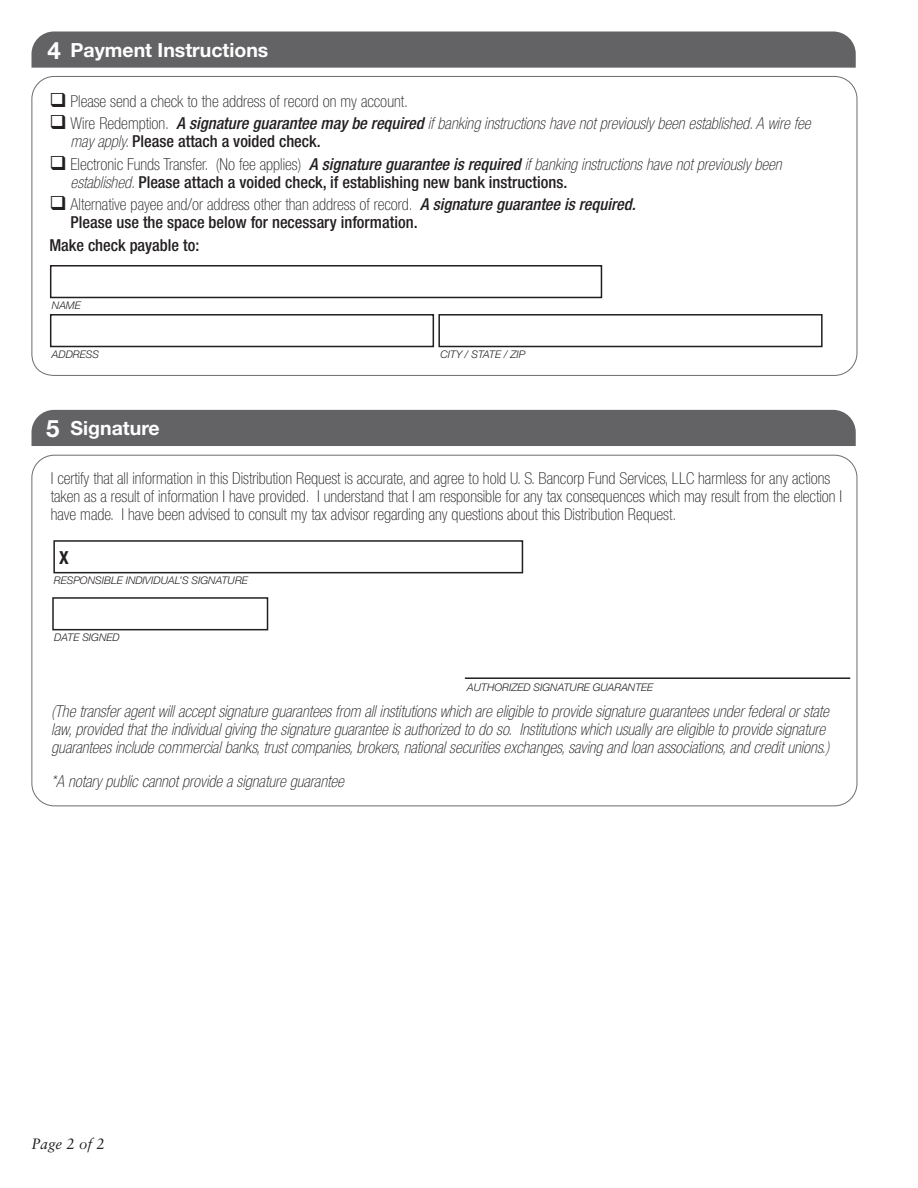
<style>
.page{position:relative;width:918px;height:1188px;background:#fff}
.page>*{position:absolute;margin:0;border:0;box-sizing:border-box;transform-origin:0 0}
.t1{font:700 24px "Helvetica Neue";color:#fff}
.t2{font:700 19.5px "Helvetica Neue";color:#fff}
.t3{font:700 condensed 18px "Helvetica Neue";color:#231f20}
.t4{font:italic 100 condensed 16.5px/18px "Helvetica Neue";color:#231f20}
.t5{font:100 condensed 16.5px/18px "Helvetica Neue";color:#231f20}
.t6{font:500 condensed 16.5px/18px "Helvetica Neue";color:#231f20}
.t7{font:italic 15px "Sabon";color:#231f20}
.t8{font:italic 300 10.5px "Helvetica Neue";color:#231f20}
.s1{font-style:normal}
.s2{font-weight:500}
.s3{font-weight:500;font-style:normal}
.s4{font-weight:100}
.s5{font-style:italic}
.s6{font-weight:100;font-style:italic}
.s7{font-weight:500;font-style:italic}
</style>
<div class="page">
<div style="left:32px;top:31px;width:824px;height:37px;background:#636366"></div>
<div style="left:32px;top:410px;width:824px;height:36px;background:#636366"></div>
<div style="left:53px;top:540px;width:470px;height:33px;border:2px solid #231f20"></div>
<div style="left:50px;top:265px;width:552px;height:33px;border:2px solid #231f20"></div>
<div style="left:50px;top:314px;width:384px;height:33px;border:2px solid #231f20"></div>
<div style="left:438px;top:314px;width:385px;height:33px;border:2px solid #231f20"></div>
<div style="left:52px;top:597px;width:216px;height:33px;border:2px solid #231f20"></div>
<hr style="left:465px;top:677px;width:385px;height:2px;background:#231f20">
<p class="t1" style="left:48px;top:35px;width:15px">4</p>
<p class="t2" style="left:71px;top:38px;width:199px">Payment Instructions</p>
<p class="t5" style="left:49px;top:92px;width:360px">❑ Please send a check to the address of record on my account.</p>
<p class="t4" style="left:71px;top:114px;width:741px;text-indent:-21px">❑ <span class="s1">Wire Redemption.</span> <span class="s2">A signature guarantee may be required</span> if banking instructions have not previously been established. A wire fee may apply. <span class="s3">Please attach a voided check.</span></p>
<p class="t6" style="left:71px;top:155px;width:713px;text-indent:-21px">❑ <span class="s4">Electronic Funds Transfer. (No fee applies)</span> <span class="s5">A signature guarantee is required</span> <span class="s6">if banking instructions have not previously been established.</span> Please attach a voided check, if establishing new bank instructions.</p>
<p class="t5" style="left:71px;top:195px;width:567px;text-indent:-21px">❑ Alternative payee and/or address other than address of record. <span class="s7">A signature guarantee is required.<br></span><span class="s2">Please use the space below for necessary information.</span></p>
<p class="t6" style="left:49px;top:236px;width:151px">Make check payable to:</p>
<p class="t8" style="left:52px;top:299px;width:30px">NAME</p>
<p class="t8" style="left:52px;top:348px;width:49px">ADDRESS</p>
<p class="t8" style="left:440px;top:348px;width:86px">CITY / STATE / ZIP</p>
<p class="t1" style="left:46px;top:413px;width:15px">5</p>
<p class="t2" style="left:71px;top:416px;width:91px">Signature</p>
<p class="t1" style="left:51px;top:414px;width:28px">12</p>
<p class="t2" style="left:86px;top:416px;width:91px">Signature</p>
<p class="t5" style="left:51px;top:469px;width:793px">I certify that all information in this Distribution Request is accurate, and agree to hold U. S. Bancorp Fund Services, LLC harmless for any actions taken as a result of information I have provided. I understand that I am responsible for any tax consequences which may result from the election I have made. I have been advised to consult my tax advisor regarding any questions about this Distribution Request.</p>
<p class="t3" style="left:59px;top:547px;width:11px">X</p>
<p class="t8" style="left:54px;top:574px;width:195px">RESPONSIBLE INDIVIDUAL’S SIGNATURE</p>
<p class="t8" style="left:54px;top:631px;width:67px">DATE SIGNED</p>
<p class="t8" style="left:467px;top:681px;width:187px">AUTHORIZED SIGNATURE GUARANTEE</p>
<p class="t4" style="left:51px;top:702px;width:780px">(The transfer agent will accept signature guarantees from all institutions which are eligible to provide signature guarantees under federal or state law, provided that the individual giving the signature guarantee is authorized to do so. Institutions which usually are eligible to provide signature guarantees include commercial banks, trust companies, brokers, national securities exchanges, saving and loan associations, and credit unions.)</p>
<p class="t4" style="left:51px;top:772px;width:294px">*A notary public cannot provide a signature guarantee</p>
<p class="t7" style="left:32px;top:1135px;width:75px">Page 2 of 2</p>
</div>
